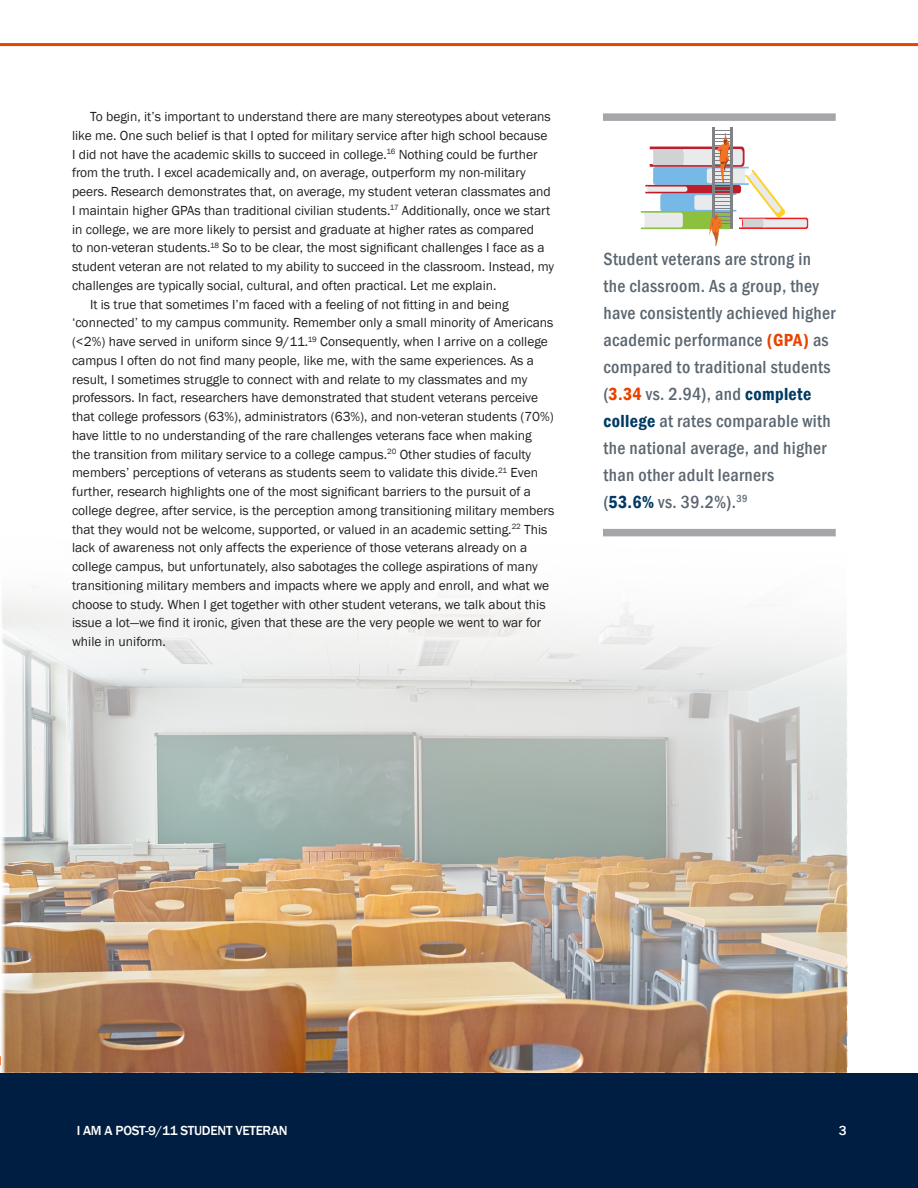
<style>
.page{position:relative;width:918px;height:1188px;background:#fff}
.page>*{position:absolute;margin:0;border:0;box-sizing:border-box;transform-origin:0 0}
.QUOTE{font:500 condensed 18px/27px "Franklin Gothic";letter-spacing:.02em;color:#5b6670}
.Main_body_text{font:13.5px/18.8px "Franklin Gothic";color:#231f20}
.t1{font:500 13.5px "Franklin Gothic";letter-spacing:-.02em;color:#fff}
.s1{font-weight:600;color:#e74300}
.s2{font-weight:600;color:#003a62}
</style>
<div class="page">
<img style="left:0;top:536px;width:847px;height:537px">
<div style="left:0;top:1073px;width:918px;height:115px;background:#001e41"></div>
<hr style="left:0;top:43px;width:918px;height:3px;background:#e74300">
<hr style="left:713px;top:128px;width:2px;height:101px;background:#808285">
<hr style="left:731px;top:128px;width:2px;height:101px;background:#808285">
<svg style="left:641px;top:130px;width:167px;height:116px"></svg>
<div style="left:603px;top:529px;width:233px;height:7px;background:#a5a6aa"></div>
<div style="left:603px;top:113px;width:233px;height:8px;background:#a5a6aa"></div>
<p class="Main_body_text" style="left:72px;top:107px;width:484px;text-indent:18px">To begin, it’s important to understand there are many stereotypes about veterans like me. One such belief is that I opted for military service after high school because I did not have the academic skills to succeed in college.<sup>16</sup> Nothing could be further from the truth. I excel academically and, on average, outperform my non-military peers. Research demonstrates that, on average, my student veteran classmates and I maintain higher GPAs than traditional civilian students.<sup>17</sup> Additionally, once we start in college, we are more likely to persist and graduate at higher rates as compared<br>to non-veteran students.<sup>18</sup> So to be clear, the most significant challenges I face as a student veteran are not related to my ability to succeed in the classroom. Instead, my challenges are typically social, cultural, and often practical. Let me explain.</p>
<p class="Main_body_text" style="left:72px;top:295px;width:484px;text-indent:18px">It is true that sometimes I’m faced with a feeling of not fitting in and being ‘connected’ to my campus community. Remember only a small minority of Americans (&lt;2%) have served in uniform since 9/11.<sup>19</sup> Consequently, when I arrive on a college campus I often do not find many people, like me, with the same experiences. As a result, I sometimes struggle to connect with and relate to my classmates and my professors. In fact, researchers have demonstrated that student veterans perceive that college professors (63%), administrators (63%), and non-veteran students (70%) have little to no understanding of the rare challenges veterans face when making<br>the transition from military service to a college campus.<sup>20</sup> Other studies of faculty members’ perceptions of veterans as students seem to validate this divide.<sup>21</sup> Even further, research highlights one of the most significant barriers to the pursuit of a college degree, after service, is the perception among transitioning military members that they would not be welcome, supported, or valued in an academic setting.<sup>22</sup> This lack of awareness not only affects the experience of those veterans already on a college campus, but unfortunately, also sabotages the college aspirations of many transitioning military members and impacts where we apply and enroll, and what we choose to study. When I get together with other student veterans, we talk about this issue a lot—we find it ironic, given that these are the very people we went to war for while in uniform.</p>
<p class="QUOTE" style="left:604px;top:245px;width:233px">Student veterans are strong in the classroom. As a group, they have consistently achieved higher academic performance <span class="s1">(GPA)</span> as compared to traditional students (<span class="s1">3.34</span> vs. 2.94), and <span class="s2">complete college</span> at rates comparable with the national average, and higher than other adult learners<br>(<span class="s2">53.6%</span> vs. 39.2%).<sup>39</sup></p>
<p class="t1" style="left:77px;top:1122px;width:213px">I AM A POST-9/11 STUDENT VETERAN</p>
<p class="t1" style="left:839px;top:1122px;width:9px">3</p>
</div>
